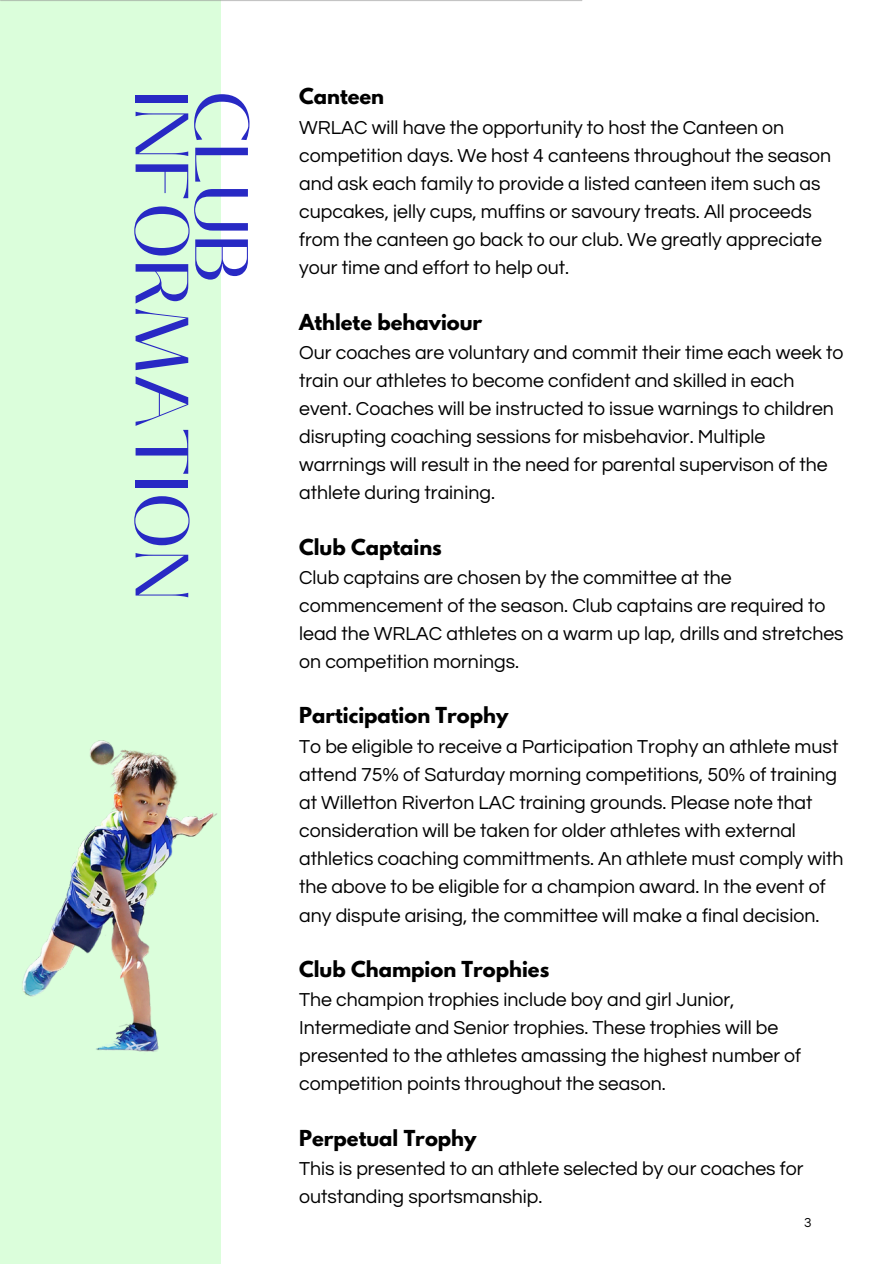
<style>
.page{position:relative;width:894px;height:1264px;background:#fff}
.page>*{position:absolute;margin:0;border:0;box-sizing:border-box;transform-origin:0 0}
.t1{font:75px "Black Mango";color:#2829c4}
.t2{font:19.5px/28.2px "Questrial";color:#000}
.t3{font:700 19.5px "League Spartan";color:#000}
.t4{font:13.5px "Questrial";color:#000}
</style>
<div class="page">
<div style="left:0;top:0;width:220px;height:1263px;background:#dbfedb"></div>
<hr style="left:1px;top:0;width:580px;height:1px;background:#898989">
<img style="left:22px;top:674px;width:199px;height:589px">
<p class="t1" style="left:278px;top:90px;width:194px;rotate:90deg">CLUB</p>
<p class="t1" style="left:218px;top:90px;width:512px;rotate:90deg">INFORMATION</p>
<p class="t3" style="left:299px;top:87px;width:86px">Canteen</p>
<p class="t2" style="left:299px;top:114px;width:533px">WRLAC will have the opportunity to host the Canteen on competition days. We host 4 canteens throughout the season and ask each family to provide a listed canteen item such as cupcakes, jelly cups, muffins or savoury treats. All proceeds from the canteen go back to our club. We greatly appreciate your time and effort to help out.</p>
<p class="t3" style="left:299px;top:312px;width:185px">Athlete behaviour</p>
<p class="t2" style="left:299px;top:339px;width:545px">Our coaches are voluntary and commit their time each week to train our athletes to become confident and skilled in each event. Coaches will be instructed to issue warnings to children disrupting coaching sessions for misbehavior. Multiple warrnings will result in the need for parental supervison of the athlete during training.</p>
<p class="t3" style="left:299px;top:537px;width:144px">Club Captains</p>
<p class="t2" style="left:299px;top:564px;width:546px">Club captains are chosen by the committee at the commencement of the season. Club captains are required to lead the WRLAC athletes on a warm up lap, drills and stretches on competition mornings.</p>
<p class="t3" style="left:299px;top:706px;width:211px">Participation Trophy</p>
<p class="t2" style="left:299px;top:732px;width:545px">To be eligible to receive a Participation Trophy an athlete must attend 75% of Saturday morning competitions, 50% of training at Willetton Riverton LAC training grounds. Please note that consideration will be taken for older athletes with external athletics coaching committments. An athlete must comply with the above to be eligible for a champion award. In the event of any dispute arising, the committee will make a final decision.</p>
<p class="t3" style="left:299px;top:959px;width:251px">Club Champion Trophies</p>
<p class="t2" style="left:299px;top:985px;width:503px">The champion trophies include boy and girl Junior, Intermediate and Senior trophies. These trophies will be presented to the athletes amassing the highest number of competition points throughout the season.</p>
<p class="t3" style="left:299px;top:1127px;width:179px">Perpetual Trophy</p>
<p class="t2" style="left:299px;top:1154px;width:505px">This is presented to an athlete selected by our coaches for outstanding sportsmanship.</p>
<p class="t4" style="left:804px;top:1215px;width:9px">3</p>
</div>
